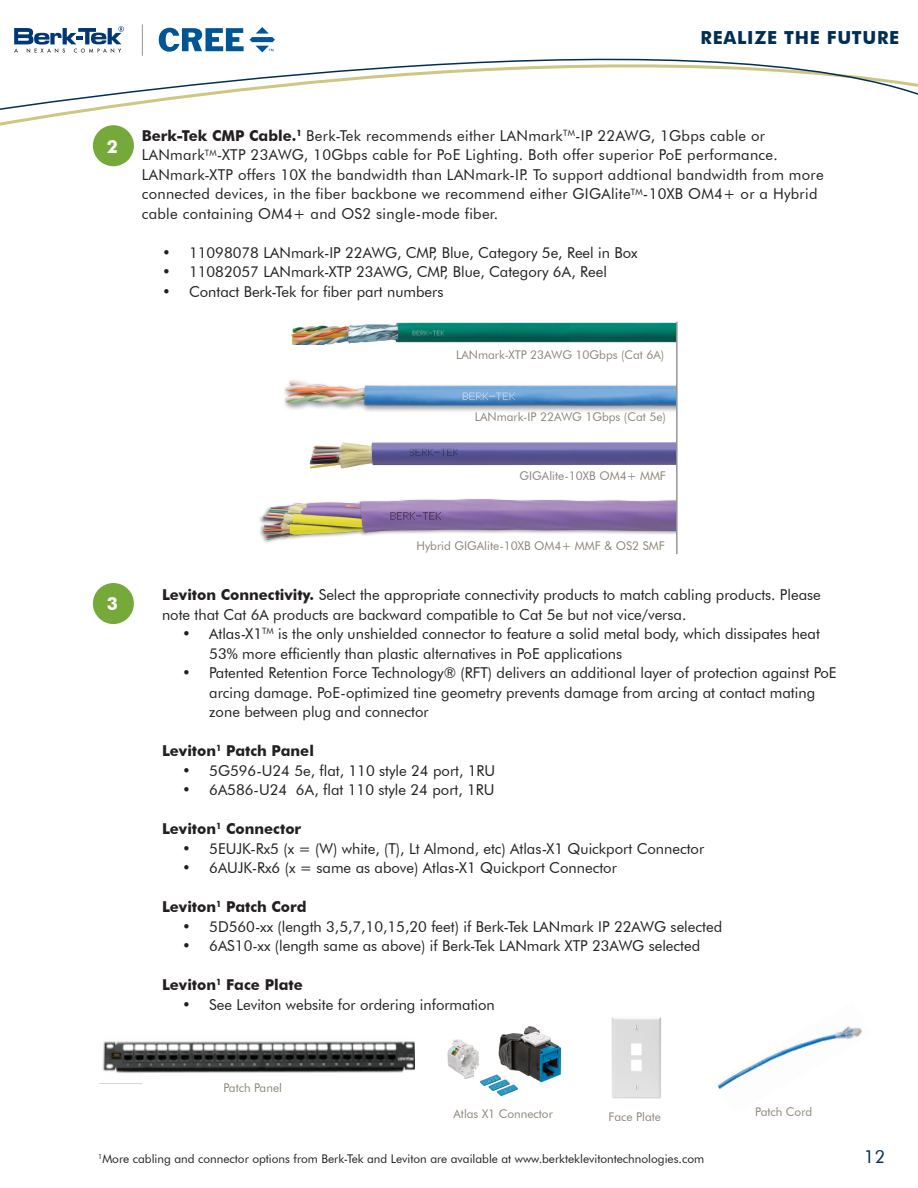
<style>
.page{position:relative;width:918px;height:1188px;background:#fff}
.page>*{position:absolute;margin:0;border:0;box-sizing:border-box;transform-origin:0 0}
.t1{font:700 18px "Futura BT";letter-spacing:.04em;color:#002e54}
.t2{font:18px "Futura BT";color:#002e54}
.Body_Text{font:700 18px "Futura BT";color:#fff}
.Body_Text-2{font:15px/19.5px "Futura BT";color:#231f20}
.Body_Text-3{font:15px/19.5px "Futura BT";letter-spacing:.02em;color:#231f20}
.Body_Text-4{font:700 15px "Futura BT";color:#231f20}
.Body_Text-5{font:12px "Futura BT";color:#8d8678}
.Body_Text-6{font:12px "Futura BT";color:#231f20}
.s1{font-weight:700}
</style>
<div class="page">
<svg style="left:0;top:25px;width:918px;height:88px"></svg>
<hr style="left:142px;top:24px;width:1px;height:32px;background:#939598">
<img style="left:291px;top:322px;width:385px;height:23px">
<div style="left:93px;top:125px;width:41px;height:41px;background:#75aa3a;border-radius:50%"></div>
<div style="left:93px;top:583px;width:41px;height:41px;background:#75aa3a;border-radius:50%"></div>
<img style="left:309px;top:442px;width:367px;height:27px">
<img style="left:284px;top:380px;width:392px;height:32px">
<img style="left:259px;top:499px;width:417px;height:44px">
<hr style="left:676px;top:322px;width:2px;height:232px;background:#939598">
<img style="left:99px;top:1041px;width:316px;height:43px">
<img style="left:611px;top:1017px;width:51px;height:82px">
<img style="left:717px;top:1026px;width:146px;height:63px">
<img style="left:447px;top:1026px;width:115px;height:70px">
<img style="left:398px;top:442px;width:68px;height:20px">
<div style="left:142px;top:1073px;width:281px;height:15px;background:#fff"></div>
<p class="t1" style="left:701px;top:26px;width:200px">REALIZE THE FUTURE</p>
<p class="Body_Text" style="left:107px;top:135px;width:13px">2</p>
<p class="Body_Text" style="left:107px;top:593px;width:13px">3</p>
<p class="Body_Text-3" style="left:142px;top:126px;width:683px"><span class="s1">Berk-Tek CMP Cable.</span><sup>1</sup> Berk-Tek recommends either LANmark<sup>TM</sup>-IP 22AWG, 1Gbps cable or LANmark<sup>TM</sup>-XTP 23AWG, 10Gbps cable for PoE Lighting. Both offer superior PoE performance.<br>LANmark-XTP offers 10X the bandwidth than LANmark-IP. To support addtional bandwidth from more connected devices, in the fiber backbone we recommend either GIGAlite<sup>TM</sup>-10XB OM4+ or a Hybrid cable containing OM4+ and OS2 single-mode fiber.</p>
<p class="Body_Text-2" style="left:162px;top:243px;width:477px">• 11098078 LANmark-IP 22AWG, CMP, Blue, Category 5e, Reel in Box</p>
<p class="Body_Text-2" style="left:162px;top:262px;width:447px">• 11082057 LANmark-XTP 23AWG, CMP, Blue, Category 6A, Reel</p>
<p class="Body_Text-2" style="left:162px;top:282px;width:283px">• Contact Berk-Tek for fiber part numbers</p>
<p class="Body_Text-5" style="left:456px;top:347px;width:210px">LANmark-XTP 23AWG 10Gbps (Cat 6A)</p>
<p class="Body_Text-5" style="left:475px;top:410px;width:193px">LANmark-IP 22AWG 1Gbps (Cat 5e)</p>
<p class="Body_Text-5" style="left:520px;top:468px;width:148px">GIGAlite-10XB OM4+ MMF</p>
<p class="Body_Text-5" style="left:416px;top:538px;width:250px">Hybrid GIGAlite-10XB OM4+ MMF &amp; OS2 SMF</p>
<p class="Body_Text-2" style="left:162px;top:585px;width:660px"><span class="s1">Leviton Connectivity.</span> Select the appropriate connectivity products to match cabling products. Please note that Cat 6A products are backward compatible to Cat 5e but not vice/versa.</p>
<p class="Body_Text-2" style="left:209px;top:624px;width:612px;text-indent:-27px">• Atlas-X1<sup>TM</sup> is the only unshielded connector to feature a solid metal body, which dissipates heat<br>53% more efficiently than plastic alternatives in PoE applications</p>
<p class="Body_Text-2" style="left:209px;top:663px;width:629px;text-indent:-27px">• Patented Retention Force Technology® (RFT) delivers an additional layer of protection against PoE arcing damage. PoE-optimized tine geometry prevents damage from arcing at contact mating zone between plug and connector</p>
<p class="Body_Text-4" style="left:162px;top:742px;width:153px">Leviton<sup>1</sup> Patch Panel</p>
<p class="Body_Text-2" style="left:182px;top:761px;width:315px">• 5G596-U24 5e, flat, 110 style 24 port, 1RU</p>
<p class="Body_Text-2" style="left:182px;top:780px;width:314px">• 6A586-U24 6A, flat 110 style 24 port, 1RU</p>
<p class="Body_Text-4" style="left:162px;top:820px;width:141px">Leviton<sup>1</sup> Connector</p>
<p class="Body_Text-2" style="left:182px;top:839px;width:523px">• 5EUJK-Rx5 (x = (W) white, (T), Lt Almond, etc) Atlas-X1 Quickport Connector</p>
<p class="Body_Text-2" style="left:182px;top:858px;width:436px">• 6AUJK-Rx6 (x = same as above) Atlas-X1 Quickport Connector</p>
<p class="Body_Text-4" style="left:162px;top:898px;width:146px">Leviton<sup>1</sup> Patch Cord</p>
<p class="Body_Text-2" style="left:182px;top:917px;width:541px">• 5D560-xx (length 3,5,7,10,15,20 feet) if Berk-Tek LANmark IP 22AWG selected</p>
<p class="Body_Text-2" style="left:182px;top:936px;width:519px">• 6AS10-xx (length same as above) if Berk-Tek LANmark XTP 23AWG selected</p>
<p class="Body_Text-4" style="left:162px;top:976px;width:142px">Leviton<sup>1</sup> Face Plate</p>
<p class="Body_Text-2" style="left:182px;top:995px;width:314px">• See Leviton website for ordering information</p>
<p class="Body_Text-5" style="left:224px;top:1081px;width:60px">Patch Panel</p>
<p class="Body_Text-5" style="left:454px;top:1106px;width:101px">Atlas X1 Connector</p>
<p class="Body_Text-5" style="left:609px;top:1109px;width:54px">Face Plate</p>
<p class="Body_Text-5" style="left:755px;top:1104px;width:59px">Patch Cord</p>
<p class="Body_Text-6" style="left:98px;top:1151px;width:607px"><sup>1</sup>More cabling and connector options from Berk-Tek and Leviton are available at www.berkteklevitontechnologies.com</p>
<p class="t2" style="left:864px;top:1145px;width:23px">12</p>
</div>
